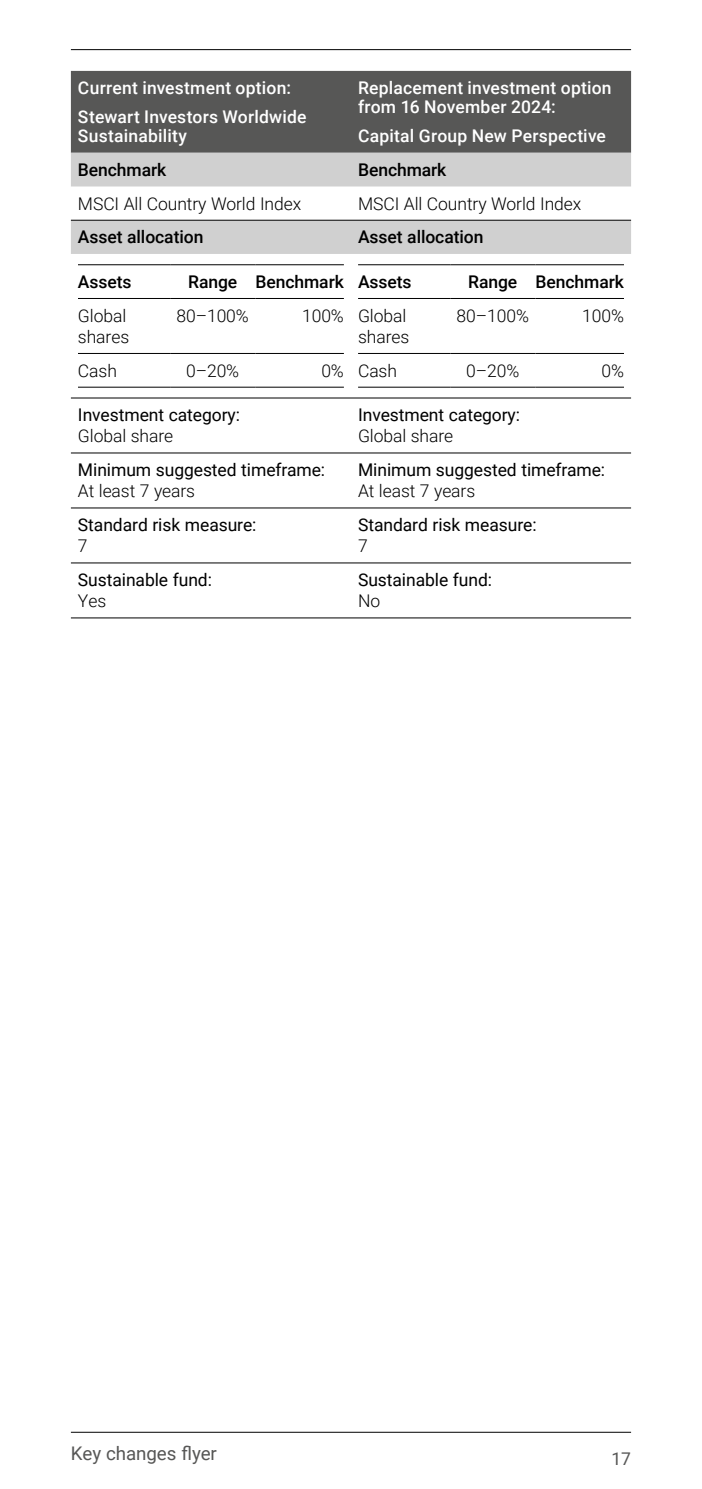
<style>
.page{position:relative;width:702px;height:1489px;background:#fff}
.page>*{position:absolute;margin:0;border:0;box-sizing:border-box;transform-origin:0 0}
.t1{font:18.75px "Roboto";letter-spacing:-.005em;color:#575756}
.KCF_09_Table_Body{font:17.5px/21.2px "Roboto";letter-spacing:-.005em;color:#000}
.KCF_09_Table_Col_Head{font:500 17.5px/18.8px "Roboto";letter-spacing:.01em;color:#fff}
.KCF_09_Table_Body-2{font:300 17.5px/21.2px "Roboto";letter-spacing:-.005em;color:#000}
.KCF_09_Table_Body_Medium{font:500 17.5px "Roboto";letter-spacing:-.005em;color:#000}
.KCF_09_Table_Body-3{font:500 17.5px "Roboto";letter-spacing:-.005em;color:#000}
.t2{font:17.5px "Roboto";color:#575756}
.s1{font-weight:300}
</style>
<div class="page">
<hr style="left:71px;top:1431px;width:560px;height:1px;background:#000">
<hr style="left:71px;top:49px;width:560px;height:1px;background:#000">
<div style="left:71px;top:71px;width:560px;height:82px;background:#575756"></div>
<svg style="left:71px;top:153px;width:560px;height:101px;fill:#d0d0d0"></svg>
<hr style="left:71px;top:397px;width:280px;height:1px;background:#000">
<hr style="left:351px;top:397px;width:280px;height:1px;background:#000">
<hr style="left:71px;top:452px;width:280px;height:1px;background:#000">
<hr style="left:351px;top:452px;width:280px;height:1px;background:#000">
<hr style="left:71px;top:507px;width:280px;height:1px;background:#000">
<hr style="left:351px;top:507px;width:280px;height:1px;background:#000">
<hr style="left:71px;top:562px;width:280px;height:1px;background:#000">
<hr style="left:351px;top:562px;width:280px;height:1px;background:#000">
<hr style="left:71px;top:617px;width:280px;height:1px;background:#000">
<hr style="left:351px;top:617px;width:280px;height:1px;background:#000">
<hr style="left:71px;top:220px;width:280px;height:1px;background:#000">
<hr style="left:351px;top:220px;width:280px;height:1px;background:#000">
<hr style="left:78px;top:264px;width:92px;height:1px;background:#000">
<hr style="left:170px;top:264px;width:85px;height:1px;background:#000">
<hr style="left:255px;top:264px;width:89px;height:1px;background:#000">
<hr style="left:78px;top:298px;width:92px;height:1px;background:#000">
<hr style="left:170px;top:298px;width:85px;height:1px;background:#000">
<hr style="left:255px;top:298px;width:89px;height:1px;background:#000">
<hr style="left:78px;top:353px;width:92px;height:1px;background:#000">
<hr style="left:170px;top:353px;width:85px;height:1px;background:#000">
<hr style="left:255px;top:353px;width:89px;height:1px;background:#000">
<hr style="left:78px;top:387px;width:92px;height:1px;background:#000">
<hr style="left:170px;top:387px;width:85px;height:1px;background:#000">
<hr style="left:255px;top:387px;width:89px;height:1px;background:#000">
<hr style="left:358px;top:264px;width:92px;height:1px;background:#000">
<hr style="left:450px;top:264px;width:85px;height:1px;background:#000">
<hr style="left:535px;top:264px;width:89px;height:1px;background:#000">
<hr style="left:358px;top:298px;width:92px;height:1px;background:#000">
<hr style="left:450px;top:298px;width:85px;height:1px;background:#000">
<hr style="left:535px;top:298px;width:89px;height:1px;background:#000">
<hr style="left:358px;top:353px;width:92px;height:1px;background:#000">
<hr style="left:450px;top:353px;width:85px;height:1px;background:#000">
<hr style="left:535px;top:353px;width:89px;height:1px;background:#000">
<hr style="left:358px;top:387px;width:92px;height:1px;background:#000">
<hr style="left:450px;top:387px;width:85px;height:1px;background:#000">
<hr style="left:535px;top:387px;width:89px;height:1px;background:#000">
<p class="KCF_09_Table_Col_Head" style="left:78px;top:78px;width:214px">Current investment option:</p>
<p class="KCF_09_Table_Col_Head" style="left:78px;top:107px;width:230px">Stewart Investors Worldwide<br>Sustainability</p>
<p class="KCF_09_Table_Col_Head" style="left:358px;top:78px;width:255px">Replacement investment option from 16 November 2024:</p>
<p class="KCF_09_Table_Col_Head" style="left:358px;top:126px;width:249px">Capital Group New Perspective</p>
<p class="KCF_09_Table_Body_Medium" style="left:78px;top:157px;width:90px">Benchmark</p>
<p class="KCF_09_Table_Body_Medium" style="left:358px;top:157px;width:90px">Benchmark</p>
<p class="KCF_09_Table_Body-2" style="left:78px;top:192px;width:225px">MSCI All Country World Index</p>
<p class="KCF_09_Table_Body-2" style="left:358px;top:192px;width:225px">MSCI All Country World Index</p>
<p class="KCF_09_Table_Body_Medium" style="left:78px;top:225px;width:127px">Asset allocation</p>
<p class="KCF_09_Table_Body_Medium" style="left:358px;top:225px;width:127px">Asset allocation</p>
<p class="KCF_09_Table_Body-3" style="left:78px;top:269px;width:55px">Assets</p>
<p class="KCF_09_Table_Body-3" style="left:188px;top:269px;width:51px">Range</p>
<p class="KCF_09_Table_Body-3" style="left:255px;top:269px;width:90px">Benchmark</p>
<p class="KCF_09_Table_Body-2" style="left:78px;top:304px;width:53px">Global shares</p>
<p class="KCF_09_Table_Body-2" style="left:176px;top:304px;width:74px">80–100%</p>
<p class="KCF_09_Table_Body-2" style="left:302px;top:304px;width:43px">100%</p>
<p class="KCF_09_Table_Body-2" style="left:78px;top:359px;width:40px">Cash</p>
<p class="KCF_09_Table_Body-2" style="left:186px;top:359px;width:55px">0–20%</p>
<p class="KCF_09_Table_Body-2" style="left:321px;top:359px;width:24px">0%</p>
<p class="KCF_09_Table_Body-3" style="left:358px;top:269px;width:55px">Assets</p>
<p class="KCF_09_Table_Body-3" style="left:468px;top:269px;width:51px">Range</p>
<p class="KCF_09_Table_Body-3" style="left:535px;top:269px;width:90px">Benchmark</p>
<p class="KCF_09_Table_Body-2" style="left:358px;top:304px;width:53px">Global shares</p>
<p class="KCF_09_Table_Body-2" style="left:456px;top:304px;width:74px">80–100%</p>
<p class="KCF_09_Table_Body-2" style="left:582px;top:304px;width:43px">100%</p>
<p class="KCF_09_Table_Body-2" style="left:358px;top:359px;width:40px">Cash</p>
<p class="KCF_09_Table_Body-2" style="left:466px;top:359px;width:55px">0–20%</p>
<p class="KCF_09_Table_Body-2" style="left:601px;top:359px;width:24px">0%</p>
<p class="KCF_09_Table_Body" style="left:78px;top:403px;width:163px">Investment category:<br><span class="s1">Global share</span></p>
<p class="KCF_09_Table_Body" style="left:358px;top:403px;width:163px">Investment category:<br><span class="s1">Global share</span></p>
<p class="KCF_09_Table_Body" style="left:78px;top:458px;width:248px">Minimum suggested timeframe:<br><span class="s1">At least 7 years</span></p>
<p class="KCF_09_Table_Body" style="left:358px;top:458px;width:248px">Minimum suggested timeframe:<br><span class="s1">At least 7 years</span></p>
<p class="KCF_09_Table_Body" style="left:78px;top:513px;width:180px">Standard risk measure:<br><span class="s1">7</span></p>
<p class="KCF_09_Table_Body" style="left:358px;top:513px;width:180px">Standard risk measure:<br><span class="s1">7</span></p>
<p class="KCF_09_Table_Body" style="left:78px;top:568px;width:135px">Sustainable fund:<br><span class="s1">Yes</span></p>
<p class="KCF_09_Table_Body" style="left:358px;top:568px;width:135px">Sustainable fund:<br><span class="s1">No</span></p>
<p class="t1" style="left:71px;top:1439px;width:147px">Key changes flyer</p>
<p class="t2" style="left:611px;top:1446px;width:21px">17</p>
</div>
